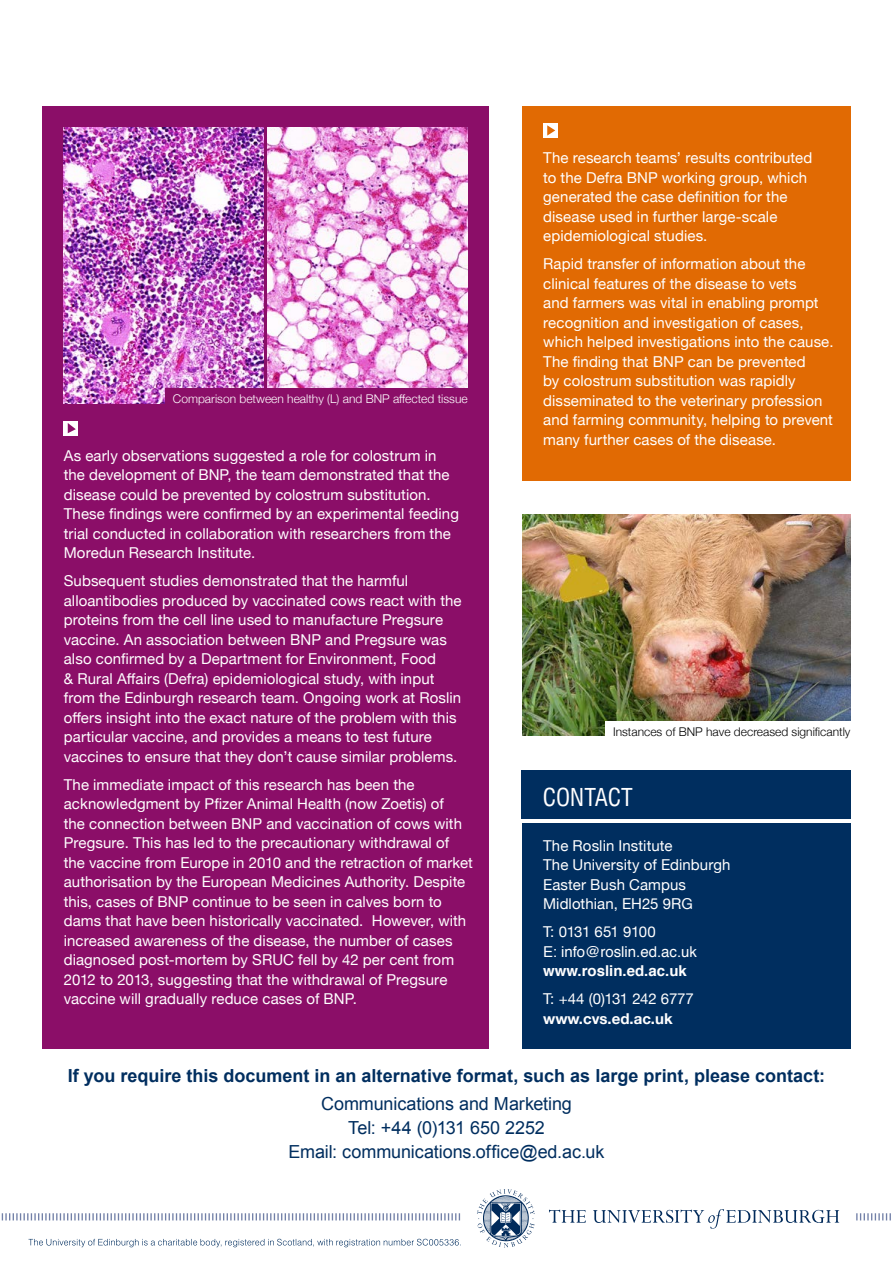
<style>
.page{position:relative;width:893px;height:1263px;background:#fff}
.page>*{position:absolute;margin:0;border:0;box-sizing:border-box;transform-origin:0 0}
.t1{font:condensed 24px "Swiss 721 BT";letter-spacing:-.005em;color:#fff}
.t2{font:18px/24px "Arial";letter-spacing:-.005em;color:#002e5f;text-align:center}
.t3{font:700 18px "Arial";color:#002e5f}
.t4{font:15px/19.5px "Helvetica Neue";letter-spacing:.005em;color:#fff}
.t5{font:15px "Helvetica";color:#fff}
.t6{font:700 15px "Helvetica";color:#fff}
.t7{font:700 15px "Helvetica Neue";color:#fff}
.t8{font:15px "Helvetica Neue";letter-spacing:-.03em;color:#fff}
.t9{font:300 12px "Helvetica Neue";color:#fff}
.t10{font:300 12px "Helvetica Neue";color:#000}
</style>
<div class="page">
<svg style="left:549px;top:1210px;width:37px;height:12px"></svg>
<svg style="left:593px;top:1209px;width:246px;height:19px"></svg>
<svg style="left:477px;top:1189px;width:58px;height:58px"></svg>
<svg style="left:1px;top:1213px;width:459px;height:7px"></svg>
<svg style="left:856px;top:1213px;width:35px;height:7px"></svg>
<div style="left:43px;top:106px;width:446px;height:943px;background:#8b0e68"></div>
<svg style="left:29px;top:1239px;width:432px;height:8px"></svg>
<div style="left:522px;top:770px;width:329px;height:49px;background:#002e5f"></div>
<div style="left:522px;top:823px;width:329px;height:226px;background:#002e5f"></div>
<div style="left:522px;top:106px;width:328px;height:374px;background:#e16a03"></div>
<div style="left:543px;top:123px;width:14px;height:15px;background:#fff"></div>
<svg style="left:547px;top:125px;width:8px;height:11px"></svg>
<img style="left:522px;top:514px;width:328px;height:222px">
<img style="left:64px;top:128px;width:200px;height:276px">
<div style="left:605px;top:721px;width:245px;height:22px;background:#fff"></div>
<svg style="left:64px;top:421px;width:14px;height:14px"></svg>
<svg style="left:68px;top:423px;width:8px;height:10px"></svg>
<img style="left:268px;top:128px;width:200px;height:260px">
<div style="left:165px;top:388px;width:303px;height:23px;background:#8b0e68"></div>
<p class="t9" style="left:173px;top:389px;width:296px">Comparison between healthy (L) and BNP affected tissue</p>
<p class="t4" style="left:64px;top:447px;width:397px">As early observations suggested a role for colostrum in the development of BNP, the team demonstrated that the disease could be prevented by colostrum substitution.<br>These findings were confirmed by an experimental feeding trial conducted in collaboration with researchers from the Moredun Research Institute.</p>
<p class="t4" style="left:64px;top:572px;width:399px">Subsequent studies demonstrated that the harmful alloantibodies produced by vaccinated cows react with the proteins from the cell line used to manufacture Pregsure vaccine. An association between BNP and Pregsure was also confirmed by a Department for Environment, Food<br>&amp; Rural Affairs (Defra) epidemiological study, with input from the Edinburgh research team. Ongoing work at Roslin offers insight into the exact nature of the problem with this particular vaccine, and provides a means to test future vaccines to ensure that they don’t cause similar problems.</p>
<p class="t4" style="left:64px;top:776px;width:411px">The immediate impact of this research has been the acknowledgment by Pfizer Animal Health (now Zoetis) of<br>the connection between BNP and vaccination of cows with Pregsure. This has led to the precautionary withdrawal of the vaccine from Europe in 2010 and the retraction of market authorisation by the European Medicines Authority. Despite this, cases of BNP continue to be seen in calves born to dams that have been historically vaccinated. However, with increased awareness of the disease, the number of cases diagnosed post-mortem by SRUC fell by 42 per cent from 2012 to 2013, suggesting that the withdrawal of Pregsure vaccine will gradually reduce cases of BNP.</p>
<p class="t4" style="left:543px;top:149px;width:271px">The research teams’ results contributed to the Defra BNP working group, which generated the case definition for the disease used in further large-scale epidemiological studies.</p>
<p class="t4" style="left:543px;top:255px;width:292px">Rapid transfer of information about the clinical features of the disease to vets<br>and farmers was vital in enabling prompt recognition and investigation of cases, which helped investigations into the cause.<br>The finding that BNP can be prevented<br>by colostrum substitution was rapidly disseminated to the veterinary profession and farming community, helping to prevent many further cases of the disease.</p>
<p class="t10" style="left:613px;top:722px;width:239px">Instances of BNP have decreased significantly</p>
<h1 class="t1" style="left:543px;top:783px;width:92px">CONTACT</h1>
<p class="t4" style="left:543px;top:836px;width:189px">The Roslin Institute<br>The University of Edinburgh<br>Easter Bush Campus<br>Midlothian, EH25 9RG</p>
<p class="t8" style="left:543px;top:921px;width:114px">T: 0131 651 9100</p>
<p class="t5" style="left:543px;top:940px;width:155px">E: info@roslin.ed.ac.uk</p>
<p class="t6" style="left:543px;top:959px;width:145px">www.roslin.ed.ac.uk</p>
<p class="t4" style="left:543px;top:990px;width:152px">T: +44 (0)131 242 6777</p>
<p class="t7" style="left:543px;top:1006px;width:131px">www.cvs.ed.ac.uk</p>
<p class="t3" style="left:68px;top:1063px;width:759px">If you require this document in an alternative format, such as large print, please contact:</p>
<p class="t2" style="left:288px;top:1092px;width:317px">Communications and Marketing<br>Tel: +44 (0)131 650 2252<br>Email: communications.office@ed.ac.uk</p>
</div>
